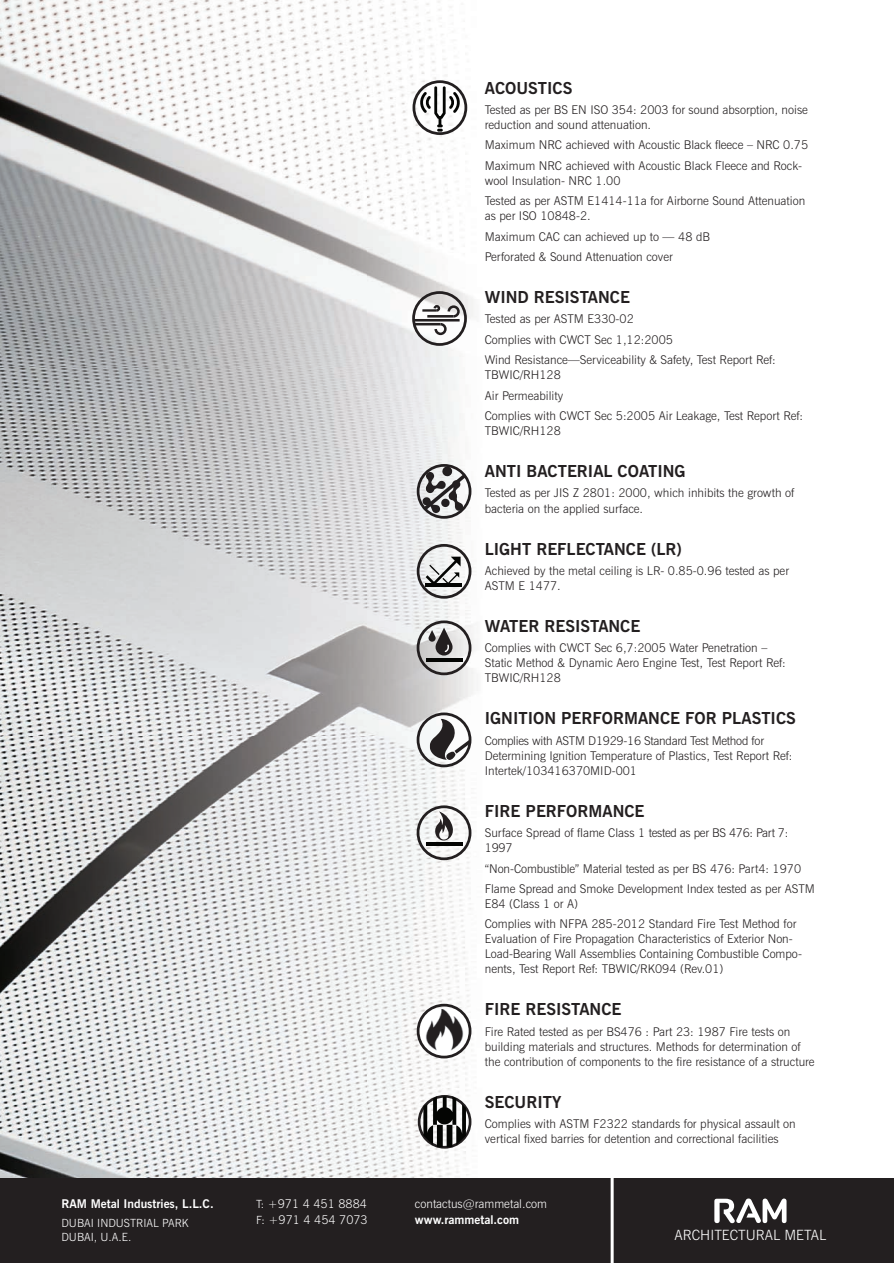
<style>
.page{position:relative;width:894px;height:1263px;background:#fff}
.page>*{position:absolute;margin:0;border:0;box-sizing:border-box;transform-origin:0 0}
.t1{font:700 16.5px "News Gothic BT";color:#231f20}
.t2{font:300 14.1px "News Gothic BT";color:#fff}
.t3{font:300 12px/15px "News Gothic BT";color:#231f20}
.t4{font:300 12px/16.5px "News Gothic BT";color:#fff}
.t5{font:700 12px "News Gothic BT";color:#fff}
.t6{font:300 11.25px/13.5px "News Gothic BT";color:#fff}
.s1{font-size:11.25px}
</style>
<div class="page">
<img style="left:0;top:0;width:474px;height:1178px">
<div style="left:416px;top:464px;width:55px;height:55px;border:3px solid #231f20;border-radius:50%"></div>
<svg style="left:420px;top:466px;width:50px;height:47px"></svg>
<div style="left:416px;top:544px;width:55px;height:54px;border:3px solid #231f20;border-radius:50%"></div>
<svg style="left:425px;top:556px;width:35px;height:27px"></svg>
<hr style="left:425px;top:583px;width:36px;height:4px;background:#040503">
<div style="left:412px;top:80px;width:55px;height:55px;border:3px solid #231f20;border-radius:50%"></div>
<svg style="left:418px;top:86px;width:43px;height:46px"></svg>
<div style="left:412px;top:291px;width:54px;height:55px;border:3px solid #231f20;border-radius:50%"></div>
<hr style="left:427px;top:315px;width:26px;height:2px;background:#231f20">
<hr style="left:422px;top:309px;width:14px;height:3px;background:#231f20">
<hr style="left:414px;top:323px;width:26px;height:2px;background:#231f20">
<svg style="left:432px;top:304px;width:29px;height:32px"></svg>
<hr style="left:414px;top:319px;width:45px;height:2px;background:#231f20">
<div style="left:416px;top:620px;width:55px;height:55px;border:3px solid #231f20;border-radius:50%"></div>
<svg style="left:425px;top:657px;width:37px;height:4px"></svg>
<svg style="left:428px;top:627px;width:24px;height:28px"></svg>
<svg style="left:429px;top:718px;width:41px;height:42px"></svg>
<div style="left:416px;top:712px;width:55px;height:55px;border:3px solid #231f20;border-radius:50%"></div>
<div style="left:417px;top:1095px;width:54px;height:53px;border:3px solid #231f20;border-radius:50%"></div>
<svg style="left:423px;top:1096px;width:43px;height:51px"></svg>
<div style="left:416px;top:805px;width:55px;height:55px;border:3px solid #231f20;border-radius:50%"></div>
<hr style="left:425px;top:842px;width:37px;height:4px;background:#040503">
<svg style="left:435px;top:811px;width:18px;height:30px"></svg>
<img style="left:420px;top:1009px;width:48px;height:47px">
<div style="left:416px;top:1003px;width:55px;height:55px;border:3px solid #231f20;border-radius:50%"></div>
<div style="left:0;top:1178px;width:893px;height:85px;background:#231f20"></div>
<hr style="left:610px;top:1177px;width:3px;height:86px;background:#fff">
<svg style="left:714px;top:1198px;width:72px;height:25px"></svg>
<p class="t5" style="left:61px;top:1196px;width:154px">RAM Metal Industries, L.L.C.</p>
<p class="t6" style="left:61px;top:1216px;width:129px">DUBAI INDUSTRIAL PARK<br>DUBAI, U.A.E.</p>
<h1 class="t1" style="left:484px;top:78px;width:89px">ACOUSTICS</h1>
<p class="t3" style="left:484px;top:102px;width:324px">Tested as per BS EN ISO 354: 2003 for sound absorption, noise reduction and sound attenuation.</p>
<p class="t3" style="left:484px;top:135px;width:325px;line-height:20.4px">Maximum NRC achieved with Acoustic Black fleece – NRC 0.75<br>Maximum NRC achieved with Acoustic Black Fleece and Rock-</p>
<p class="t3" style="left:484px;top:170px;width:322px;line-height:20.4px">wool Insulation- NRC 1.00<br>Tested as per ASTM E1414-11a for Airborne Sound Attenuation</p>
<p class="t3" style="left:484px;top:206px;width:226px;line-height:20.4px">as per ISO 10848-2.<br>Maximum CAC can achieved up to — 48 dB<br>Perforated &amp; Sound Attenuation cover</p>
<h1 class="t1" style="left:484px;top:287px;width:147px">WIND RESISTANCE</h1>
<p class="t3" style="left:484px;top:309px;width:292px;line-height:20.4px">Tested as per ASTM E330-02<br>Complies with CWCT Sec 1,12:2005<br>Wind Resistance—Serviceability &amp; Safety, Test Report Ref:</p>
<p class="t3" style="left:484px;top:365px;width:319px;line-height:20.4px">TBWIC/RH128<br>Air Permeability<br>Complies with CWCT Sec 5:2005 Air Leakage, Test Report Ref:</p>
<p class="t3" style="left:484px;top:423px;width:77px">TBWIC/RH128</p>
<h1 class="t1" style="left:484px;top:461px;width:202px">ANTI BACTERIAL COATING</h1>
<p class="t3" style="left:484px;top:485px;width:311px">Tested as per JIS Z 2801: 2000, which inhibits the growth of bacteria on the applied surface.</p>
<h1 class="t1" style="left:484px;top:538px;width:198px">LIGHT REFLECTANCE (LR)</h1>
<p class="t3" style="left:484px;top:563px;width:306px">Achieved by the metal ceiling is LR- 0.85-0.96 tested as per<br>ASTM E 1477.</p>
<h1 class="t1" style="left:484px;top:616px;width:157px">WATER RESISTANCE</h1>
<p class="t3" style="left:484px;top:640px;width:302px">Complies with CWCT Sec 6,7:2005 Water Penetration –<br>Static Method &amp; Dynamic Aero Engine Test, Test Report Ref:<br>TBWIC/RH128</p>
<h1 class="t1" style="left:484px;top:708px;width:312px">IGNITION PERFORMANCE FOR PLASTICS</h1>
<p class="t3" style="left:484px;top:733px;width:309px">Complies with ASTM D1929-16 Standard Test Method for<br>Determining Ignition Temperature of Plastics, Test Report Ref:<br>Intertek/103416370MID-001</p>
<h1 class="t1" style="left:484px;top:801px;width:161px">FIRE PERFORMANCE</h1>
<p class="t3" style="left:484px;top:825px;width:305px">Surface Spread of flame Class 1 tested as per BS 476: Part 7:<br>1997</p>
<p class="t3" style="left:484px;top:858px;width:331px;line-height:20.4px">“Non-Combustible” Material tested as per BS 476: Part4: 1970<br>Flame Spread and Smoke Development Index tested as per ASTM</p>
<p class="t3" style="left:484px;top:893px;width:313px;line-height:20.4px">E84 (Class 1 or A)<br>Complies with NFPA 285-2012 Standard Fire Test Method for</p>
<p class="t3" style="left:484px;top:931px;width:319px">Evaluation of Fire Propagation Characteristics of Exterior Non-<br>Load-Bearing Wall Assemblies Containing Combustible Compo&shy;nents, Test Report Ref: TBWIC/RK094 (Rev.01)</p>
<h1 class="t1" style="left:484px;top:999px;width:138px">FIRE RESISTANCE</h1>
<p class="t3" style="left:484px;top:1024px;width:331px">Fire Rated tested as per BS476 : Part 23: 1987 Fire tests on building materials and structures. Methods for determination of the contribution of components to the fire resistance of a structure</p>
<h1 class="t1" style="left:484px;top:1092px;width:78px">SECURITY</h1>
<p class="t3" style="left:484px;top:1116px;width:312px">Complies with ASTM F2322 standards for physical assault on vertical fixed barries for detention and correctional facilities</p>
<p class="t4" style="left:256px;top:1195px;width:113px"><span class="s1">T:</span> +971 4 451 8884<br><span class="s1">F:</span> +971 4 454 7073</p>
<p class="t4" style="left:415px;top:1195px;width:134px">contactus@rammetal.com</p>
<p class="t5" style="left:415px;top:1212px;width:106px">www.rammetal.com</p>
<p class="t2" style="left:674px;top:1226px;width:153px">ARCHITECTURAL METAL</p>
</div>
